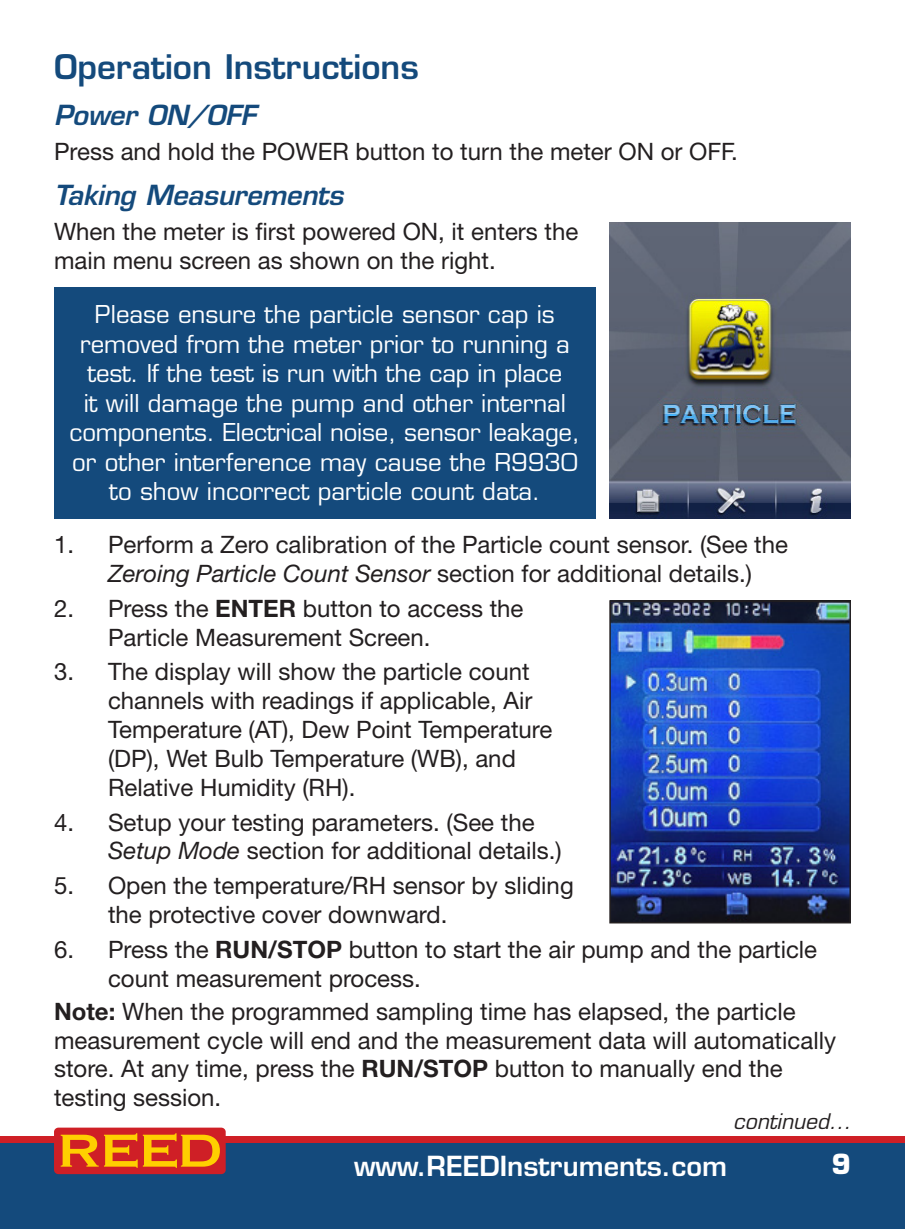
<style>
.page{position:relative;width:905px;height:1229px;background:#fff}
.page>*{position:absolute;margin:0;border:0;box-sizing:border-box;transform-origin:0 0}
.t1{font:600 33px "Eurostile LT Std";color:#144a7c}
.t2{font:italic 600 27px "Eurostile LT Std";letter-spacing:-.01em;color:#144a7c}
.t3{font:600 27px "Eurostile LT Std";color:#fff}
.t4{font:700 27px "Eurostile LT Std";color:#fff}
.t5{font:24px/28.8px "Helvetica Neue LT Std";color:#231f20}
.t6{font:24px/29.4px "Eurostile LT Std";color:#fff;text-align:center}
.t7{font:italic 21px "Eurostile LT Std";color:#231f20}
.s1{font-style:italic}
.s2{font-weight:700}
</style>
<div class="page">
<div style="left:0;top:1137px;width:904px;height:91px;background:#144a7c"></div>
<div style="left:0;top:1136px;width:904px;height:6px;background:#cf1f26"></div>
<div style="left:54px;top:1127px;width:172px;height:47px;background:#cf1f26;border-radius:4px"></div>
<svg style="left:61px;top:1133px;width:159px;height:34px"></svg>
<div style="left:54px;top:287px;width:542px;height:231px;background:#144a7c"></div>
<img style="left:609px;top:223px;width:241px;height:295px">
<img style="left:612px;top:603px;width:235px;height:317px">
<div style="left:609px;top:600px;width:241px;height:323px;border:2px solid #231f20"></div>
<h1 class="t1" style="left:54px;top:46px;width:366px">Operation Instructions</h1>
<p class="t2" style="left:54px;top:98px;width:204px">Power ON/OFF</p>
<p class="t5" style="left:54px;top:136px;width:685px">Press and hold the POWER button to turn the meter ON or OFF.</p>
<p class="t2" style="left:54px;top:179px;width:291px">Taking Measurements</p>
<p class="t5" style="left:54px;top:217px;width:526px">When the meter is first powered ON, it enters the main menu screen as shown on the right.</p>
<p class="t6" style="left:70px;top:300px;width:512px">Please ensure the particle sensor cap is removed from the meter prior to running a test. If the test is run with the cap in place<br>it will damage the pump and other internal components. Electrical noise, sensor leakage, or other interference may cause the R9930 to show incorrect particle count data.</p>
<p class="t5" style="left:108px;top:530px;width:681px;text-indent:-54px">1. Perform a Zero calibration of the Particle count sensor. (See the<br><span class="s1">Zeroing Particle Count Sensor</span> section for additional details.)</p>
<p class="t5" style="left:108px;top:593px;width:417px;text-indent:-54px">2. Press the <span class="s2">ENTER</span> button to access the<br>Particle Measurement Screen.</p>
<p class="t5" style="left:108px;top:657px;width:446px;text-indent:-54px">3. The display will show the particle count channels with readings if applicable, Air Temperature (AT), Dew Point Temperature (DP), Wet Bulb Temperature (WB), and Relative Humidity (RH).</p>
<p class="t5" style="left:108px;top:807px;width:455px;text-indent:-54px">4. Setup your testing parameters. (See the<br><span class="s1">Setup Mode</span> section for additional details.)</p>
<p class="t5" style="left:108px;top:871px;width:467px;text-indent:-54px">5. Open the temperature/RH sensor by sliding the protective cover downward.</p>
<p class="t5" style="left:108px;top:934px;width:710px;text-indent:-54px">6. Press the <span class="s2">RUN/STOP</span> button to start the air pump and the particle count measurement process.</p>
<p class="t5" style="left:54px;top:996px;width:783px"><span class="s2">Note:</span> When the programmed sampling time has elapsed, the particle measurement cycle will end and the measurement data will automatically store. At any time, press the <span class="s2">RUN/STOP</span> button to manually end the testing session.</p>
<p class="t7" style="left:733px;top:1108px;width:119px">continued...</p>
<p class="t3" style="left:354px;top:1148px;width:374px">www.REEDInstruments.com</p>
<p class="t4" style="left:831px;top:1147px;width:21px">9</p>
</div>
